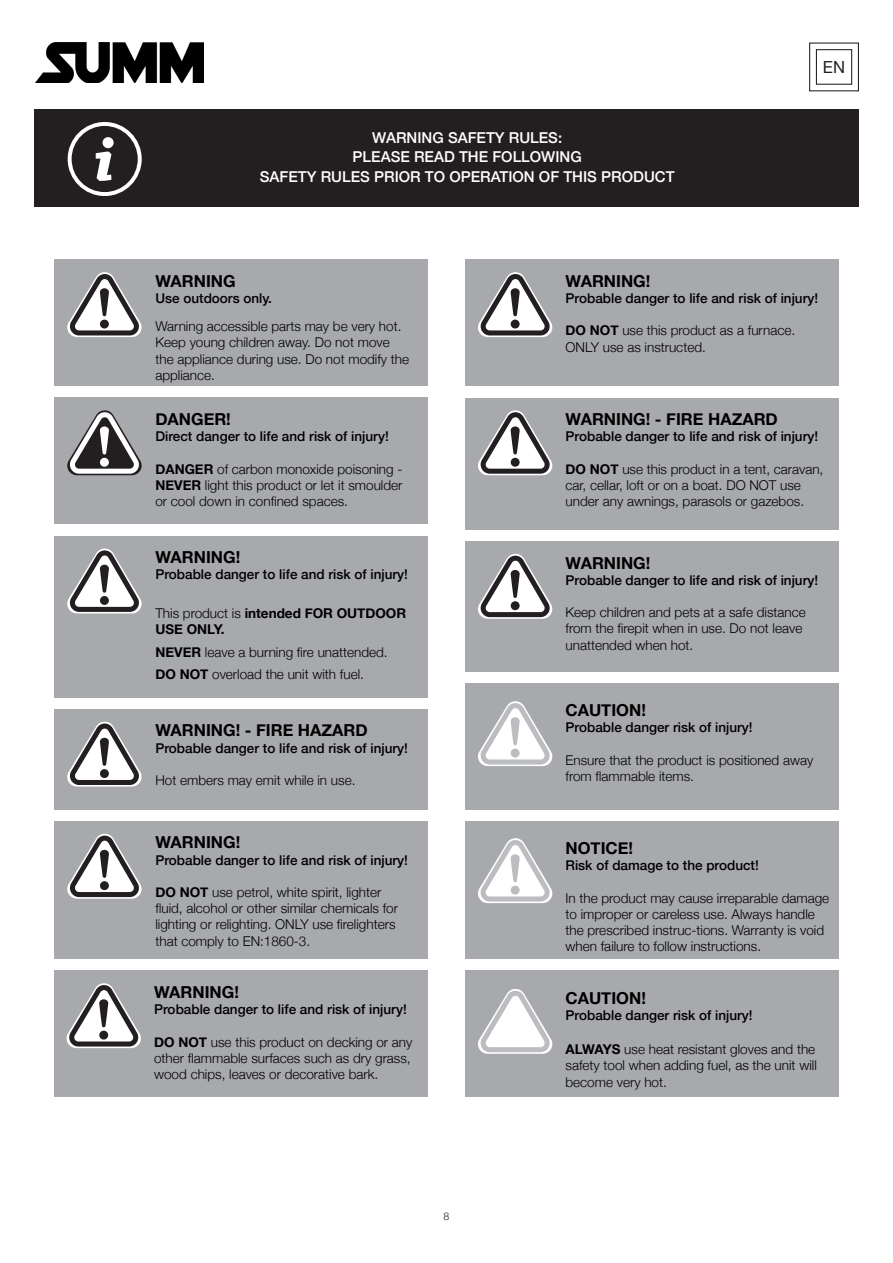
<style>
.page{position:relative;width:893px;height:1263px;background:#fff}
.page>*{position:absolute;margin:0;border:0;box-sizing:border-box;transform-origin:0 0}
.t1{font:16.65px "Helvetica Neue";color:#231f20}
.t2{font:700 16.5px "Helvetica Neue";color:#000}
.t3{font:500 15px/19.5px "Helvetica Neue";color:#fff;text-align:center}
.t4{font:300 13.5px/16.2px "Helvetica Neue";color:#000}
.t5{font:500 13.5px "Helvetica Neue";color:#000}
.t6{font:700 13.5px "Helvetica Neue";color:#000}
.t7{font:300 10.65px "Helvetica";color:#231f20}
.s1{font-weight:700}
.s2{font-weight:300}
</style>
<div class="page">
<div style="left:34px;top:110px;width:825px;height:97px;background:#231f20"></div>
<svg style="left:68px;top:122px;width:74px;height:74px"></svg>
<div style="left:809px;top:43px;width:50px;height:48px;border:1px solid #231f20"></div>
<div style="left:816px;top:49px;width:36px;height:36px;border:1px solid #231f20"></div>
<img style="left:35px;top:43px;width:169px;height:40px">
<div style="left:54px;top:398px;width:373px;height:126px;background:#a8a9ad"></div>
<div style="left:465px;top:259px;width:374px;height:127px;background:#a8a9ad"></div>
<div style="left:54px;top:259px;width:373px;height:127px;background:#a8a9ad"></div>
<div style="left:54px;top:970px;width:373px;height:127px;background:#a8a9ad"></div>
<div style="left:54px;top:709px;width:373px;height:100px;background:#a8a9ad"></div>
<div style="left:465px;top:541px;width:374px;height:130px;background:#a8a9ad"></div>
<div style="left:54px;top:821px;width:373px;height:138px;background:#a8a9ad"></div>
<div style="left:465px;top:683px;width:374px;height:126px;background:#a8a9ad"></div>
<div style="left:465px;top:821px;width:374px;height:138px;background:#a8a9ad"></div>
<div style="left:465px;top:970px;width:374px;height:127px;background:#a8a9ad"></div>
<div style="left:54px;top:536px;width:373px;height:161px;background:#a8a9ad"></div>
<div style="left:465px;top:398px;width:374px;height:131px;background:#a8a9ad"></div>
<svg style="left:67px;top:410px;width:75px;height:65px"></svg>
<svg style="left:67px;top:272px;width:75px;height:65px"></svg>
<svg style="left:66px;top:983px;width:75px;height:65px"></svg>
<svg style="left:478px;top:272px;width:75px;height:65px"></svg>
<svg style="left:478px;top:554px;width:75px;height:65px"></svg>
<svg style="left:478px;top:701px;width:75px;height:65px"></svg>
<svg style="left:478px;top:838px;width:75px;height:65px"></svg>
<svg style="left:478px;top:989px;width:75px;height:65px"></svg>
<svg style="left:478px;top:410px;width:75px;height:65px"></svg>
<svg style="left:67px;top:722px;width:75px;height:64px"></svg>
<svg style="left:67px;top:834px;width:75px;height:65px"></svg>
<svg style="left:67px;top:549px;width:75px;height:64px"></svg>
<p class="t3" style="left:260px;top:126px;width:416px">WARNING SAFETY RULES:<br>PLEASE READ THE FOLLOWING<br>SAFETY RULES PRIOR TO OPERATION OF THIS PRODUCT</p>
<p class="t1" style="left:823px;top:55px;width:24px">EN</p>
<p class="t2" style="left:155px;top:268px;width:82px">WARNING</p>
<p class="t5" style="left:155px;top:287px;width:118px">Use outdoors only.</p>
<p class="t4" style="left:155px;top:317px;width:255px">Warning accessible parts may be very hot.<br>Keep young children away. Do not move the appliance during use. Do not modify the appliance.</p>
<p class="t2" style="left:155px;top:406px;width:77px">DANGER!</p>
<p class="t5" style="left:155px;top:426px;width:235px">Direct danger to life and risk of injury!</p>
<p class="t4" style="left:155px;top:460px;width:249px"><span class="s1">DANGER</span> of carbon monoxide poisoning -</p>
<p class="t4" style="left:155px;top:476px;width:249px"><span class="s1">NEVER</span> light this product or let it smoulder</p>
<p class="t4" style="left:155px;top:492px;width:194px">or cool down in confined spaces.</p>
<p class="t2" style="left:155px;top:544px;width:86px">WARNING!</p>
<p class="t5" style="left:155px;top:564px;width:254px">Probable danger to life and risk of injury!</p>
<p class="t6" style="left:155px;top:603px;width:252px"><span class="s2">This product is</span> intended FOR OUTDOOR</p>
<p class="t6" style="left:155px;top:619px;width:71px">USE ONLY.</p>
<p class="t4" style="left:155px;top:643px;width:234px"><span class="s1">NEVER</span> leave a burning fire unattended.</p>
<p class="t4" style="left:155px;top:665px;width:210px"><span class="s1">DO NOT</span> overload the unit with fuel.</p>
<p class="t2" style="left:155px;top:717px;width:214px">WARNING! - FIRE HAZARD</p>
<p class="t5" style="left:155px;top:737px;width:254px">Probable danger to life and risk of injury!</p>
<p class="t4" style="left:155px;top:771px;width:202px">Hot embers may emit while in use.</p>
<p class="t2" style="left:155px;top:830px;width:86px">WARNING!</p>
<p class="t5" style="left:155px;top:849px;width:254px">Probable danger to life and risk of injury!</p>
<p class="t4" style="left:155px;top:883px;width:244px"><span class="s1">DO NOT</span> use petrol, white spirit, lighter fluid, alcohol or other similar chemicals for lighting or relighting. ONLY use firelighters that comply to EN:1860-3.</p>
<p class="t2" style="left:154px;top:979px;width:86px">WARNING!</p>
<p class="t5" style="left:154px;top:998px;width:254px">Probable danger to life and risk of injury!</p>
<p class="t4" style="left:154px;top:1032px;width:260px"><span class="s1">DO NOT</span> use this product on decking or any other flammable surfaces such as dry grass, wood chips, leaves or decorative bark.</p>
<p class="t7" style="left:443px;top:1207px;width:7px">8</p>
<p class="t2" style="left:566px;top:268px;width:86px">WARNING!</p>
<p class="t5" style="left:566px;top:287px;width:254px">Probable danger to life and risk of injury!</p>
<p class="t4" style="left:566px;top:322px;width:231px"><span class="s1">DO NOT</span> use this product as a furnace.<br>ONLY use as instructed.</p>
<p class="t2" style="left:566px;top:406px;width:214px">WARNING! - FIRE HAZARD</p>
<p class="t5" style="left:566px;top:426px;width:254px">Probable danger to life and risk of injury!</p>
<p class="t4" style="left:566px;top:460px;width:259px"><span class="s1">DO NOT</span> use this product in a tent, caravan, car, cellar, loft or on a boat. DO NOT use under any awnings, parasols or gazebos.</p>
<p class="t2" style="left:566px;top:550px;width:86px">WARNING!</p>
<p class="t5" style="left:566px;top:569px;width:254px">Probable danger to life and risk of injury!</p>
<p class="t4" style="left:566px;top:603px;width:242px">Keep children and pets at a safe distance from the firepit when in use. Do not leave unattended when hot.</p>
<p class="t2" style="left:566px;top:697px;width:82px">CAUTION!</p>
<p class="t5" style="left:566px;top:716px;width:189px">Probable danger risk of injury!</p>
<p class="t4" style="left:566px;top:751px;width:249px">Ensure that the product is positioned away from flammable items.</p>
<p class="t2" style="left:566px;top:835px;width:69px">NOTICE!</p>
<p class="t5" style="left:566px;top:855px;width:195px">Risk of damage to the product!</p>
<p class="t4" style="left:566px;top:889px;width:265px">In the product may cause irreparable damage to improper or careless use. Always handle the prescribed instruc-tions. Warranty is void when failure to follow instructions.</p>
<p class="t2" style="left:566px;top:985px;width:82px">CAUTION!</p>
<p class="t5" style="left:566px;top:1004px;width:189px">Probable danger risk of injury!</p>
<p class="t4" style="left:566px;top:1040px;width:253px;text-align:justify"><span class="s1">ALWAYS</span> use heat resistant gloves and the safety tool when adding fuel, as the unit will become very hot.</p>
</div>
